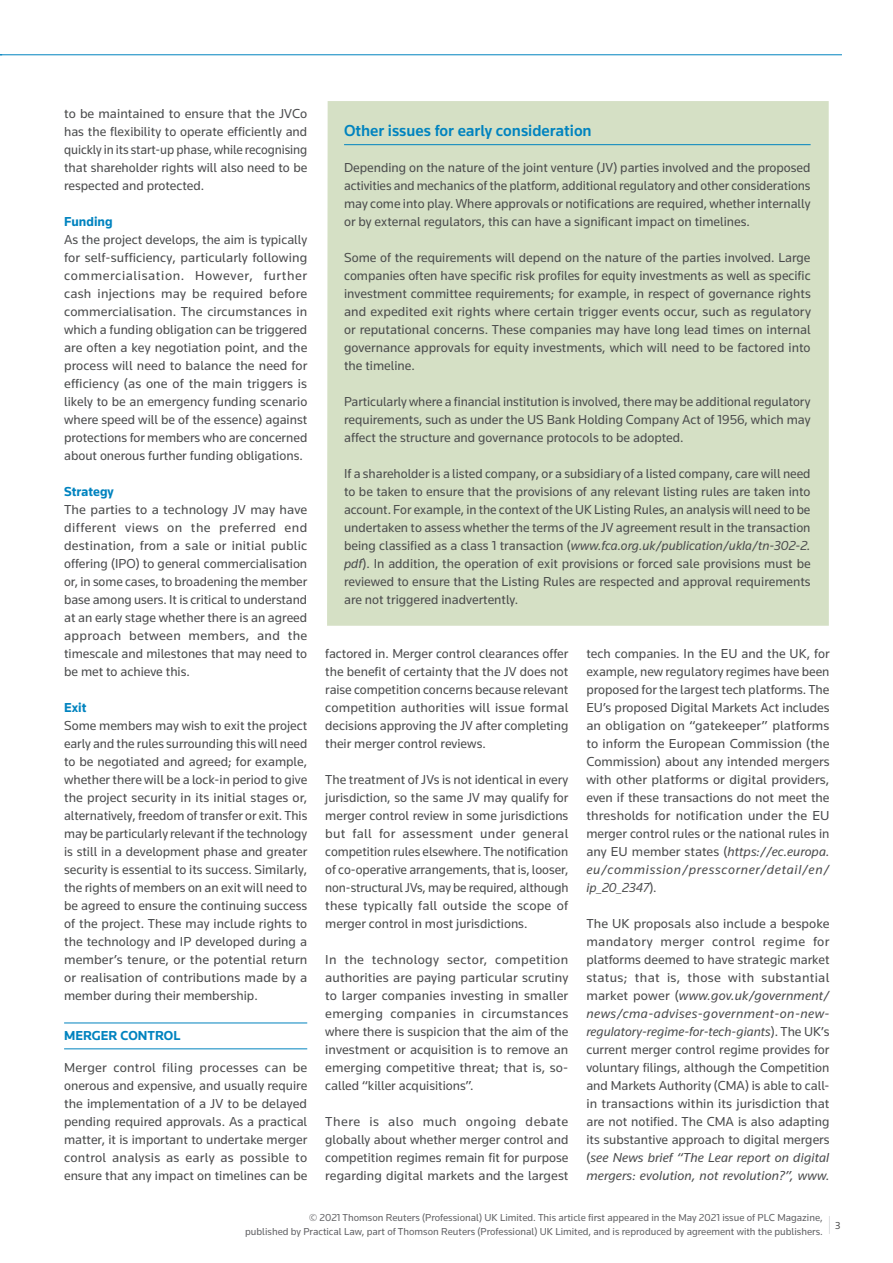
<style>
.page{position:relative;width:893px;height:1263px;background:#fff}
.page>*{position:absolute;margin:0;border:0;box-sizing:border-box;transform-origin:0 0}
.Feature_Box__Heading{font:500 16.5px "Knowledge";color:#0083bf}
.Feature__Body{font:13.5px/18px "Knowledge";color:#4b4c4d;text-align:justify}
.Feature__H2{font:700 13.5px "Knowledge";color:#0083bf}
.Feature__H1{font:700 13.5px "Knowledge";color:#0083bf}
.t1{font:10.5px/13.5px "Knowledge";color:#636366;text-align:right}
.t2{font:10.5px "Knowledge";color:#4b4c4d}
.s1{font-style:italic}
</style>
<div class="page">
<svg style="left:829px;top:1216px;width:1px;height:18px"></svg>
<hr style="left:0;top:55px;width:842px;height:1px;background:#0083bf">
<hr style="left:64px;top:1023px;width:243px;height:1px;background:#0083bf">
<hr style="left:64px;top:1048px;width:243px;height:1px;background:#0083bf">
<div style="left:327px;top:101px;width:502px;height:525px;background:#d5e0c5"></div>
<hr style="left:344px;top:144px;width:467px;height:1px;background:#0083bf">
<p class="Feature__Body" style="left:64px;top:104px;width:245px">to be maintained to ensure that the JVCo has the flexibility to operate efficiently and quickly in its start-up phase, while recognising that shareholder rights will also need to be respected and protected.</p>
<p class="Feature__H2" style="left:64px;top:213px;width:50px">Funding</p>
<p class="Feature__Body" style="left:64px;top:230px;width:245px">As the project develops, the aim is typically for self-sufficiency, particularly following commercialisation. However, further cash injections may be required before commercialisation. The circumstances in which a funding obligation can be triggered are often a key negotiation point, and the process will need to balance the need for efficiency (as one of the main triggers is likely to be an emergency funding scenario where speed will be of the essence) against protections for members who are concerned about onerous further funding obligations.</p>
<p class="Feature__H2" style="left:64px;top:483px;width:51px">Strategy</p>
<p class="Feature__Body" style="left:64px;top:500px;width:245px">The parties to a technology JV may have different views on the preferred end destination, from a sale or initial public offering (IPO) to general commercialisation or, in some cases, to broadening the member base among users. It is critical to understand at an early stage whether there is an agreed approach between members, and the timescale and milestones that may need to be met to achieve this.</p>
<p class="Feature__H2" style="left:64px;top:699px;width:24px">Exit</p>
<p class="Feature__Body" style="left:64px;top:716px;width:245px">Some members may wish to exit the project early and the rules surrounding this will need to be negotiated and agreed; for example, whether there will be a lock-in period to give the project security in its initial stages or, alternatively, freedom of transfer or exit. This may be particularly relevant if the technology is still in a development phase and greater security is essential to its success. Similarly, the rights of members on an exit will need to be agreed to ensure the continuing success of the project. These may include rights to the technology and IP developed during a member’s tenure, or the potential return or realisation of contributions made by a member during their membership.</p>
<p class="Feature__H1" style="left:64px;top:1027px;width:118px">MERGER CONTROL</p>
<p class="Feature__Body" style="left:64px;top:1058px;width:245px">Merger control filing processes can be onerous and expensive, and usually require the implementation of a JV to be delayed pending required approvals. As a practical matter, it is important to undertake merger control analysis as early as possible to ensure that any impact on timelines can be</p>
<p class="Feature_Box__Heading" style="left:344px;top:120px;width:249px">Other issues for early consideration</p>
<p class="Feature__Body" style="left:344px;top:158px;width:468px">Depending on the nature of the joint venture (JV) parties involved and the proposed activities and mechanics of the platform, additional regulatory and other considerations may come into play. Where approvals or notifications are required, whether internally or by external regulators, this can have a significant impact on timelines.</p>
<p class="Feature__Body" style="left:344px;top:248px;width:468px">Some of the requirements will depend on the nature of the parties involved. Large companies often have specific risk profiles for equity investments as well as specific investment committee requirements; for example, in respect of governance rights and expedited exit rights where certain trigger events occur, such as regulatory or reputational concerns. These companies may have long lead times on internal governance approvals for equity investments, which will need to be factored into the timeline.</p>
<p class="Feature__Body" style="left:344px;top:392px;width:468px">Particularly where a financial institution is involved, there may be additional regulatory requirements, such as under the US Bank Holding Company Act of 1956, which may affect the structure and governance protocols to be adopted.</p>
<p class="Feature__Body" style="left:344px;top:464px;width:468px">If a shareholder is a listed company, or a subsidiary of a listed company, care will need to be taken to ensure that the provisions of any relevant listing rules are taken into account. For example, in the context of the UK Listing Rules, an analysis will need to be undertaken to assess whether the terms of the JV agreement result in the transaction being classified as a class 1 transaction (<span class="s1">www.fca.org.uk/publication/ukla/tn-302-2. pdf</span>). In addition, the operation of exit provisions or forced sale provisions must be reviewed to ensure that the Listing Rules are respected and approval requirements are not triggered inadvertently.</p>
<p class="Feature__Body" style="left:325px;top:644px;width:245px">factored in. Merger control clearances offer the benefit of certainty that the JV does not raise competition concerns because relevant competition authorities will issue formal decisions approving the JV after completing their merger control reviews.</p>
<p class="Feature__Body" style="left:325px;top:770px;width:245px">The treatment of JVs is not identical in every jurisdiction, so the same JV may qualify for merger control review in some jurisdictions but fall for assessment under general competition rules elsewhere. The notification of co-operative arrangements, that is, looser, non-structural JVs, may be required, although these typically fall outside the scope of merger control in most jurisdictions.</p>
<p class="Feature__Body" style="left:325px;top:950px;width:245px">In the technology sector, competition authorities are paying particular scrutiny to larger companies investing in smaller emerging companies in circumstances where there is suspicion that the aim of the investment or acquisition is to remove an emerging competitive threat; that is, so&shy;called “killer acquisitions”.</p>
<p class="Feature__Body" style="left:325px;top:1112px;width:245px">There is also much ongoing debate globally about whether merger control and competition regimes remain fit for purpose regarding digital markets and the largest</p>
<p class="Feature__Body" style="left:586px;top:644px;width:245px">tech companies. In the EU and the UK, for example, new regulatory regimes have been proposed for the largest tech platforms. The EU’s proposed Digital Markets Act includes an obligation on “gatekeeper” platforms to inform the European Commission (the Commission) about any intended mergers with other platforms or digital providers, even if these transactions do not meet the thresholds for notification under the EU merger control rules or the national rules in any EU member states (<span class="s1">https://ec.europa. eu/commission/presscorner/detail/en/ ip_20_2347</span>).</p>
<p class="Feature__Body" style="left:586px;top:914px;width:245px">The UK proposals also include a bespoke mandatory merger control regime for platforms deemed to have strategic market status; that is, those with substantial market power (<span class="s1">www.gov.uk/government/ news/cma-advises-government-on-new&shy;regulatory-regime-for-tech-giants</span>). The UK’s current merger control regime provides for voluntary filings, although the Competition and Markets Authority (CMA) is able to call&shy;in transactions within its jurisdiction that are not notified. The CMA is also adapting its substantive approach to digital mergers (<span class="s1">see News brief “The Lear report on digital mergers: evolution, not revolution?”, www.</span></p>
<p class="t1" style="left:245px;top:1211px;width:579px">© 2021 Thomson Reuters (Professional) UK Limited. This article first appeared in the May 2021 issue of PLC Magazine,<br>published by Practical Law, part of Thomson Reuters (Professional) UK Limited, and is reproduced by agreement with the publishers.</p>
<p class="t2" style="left:835px;top:1219px;width:7px">3</p>
</div>
